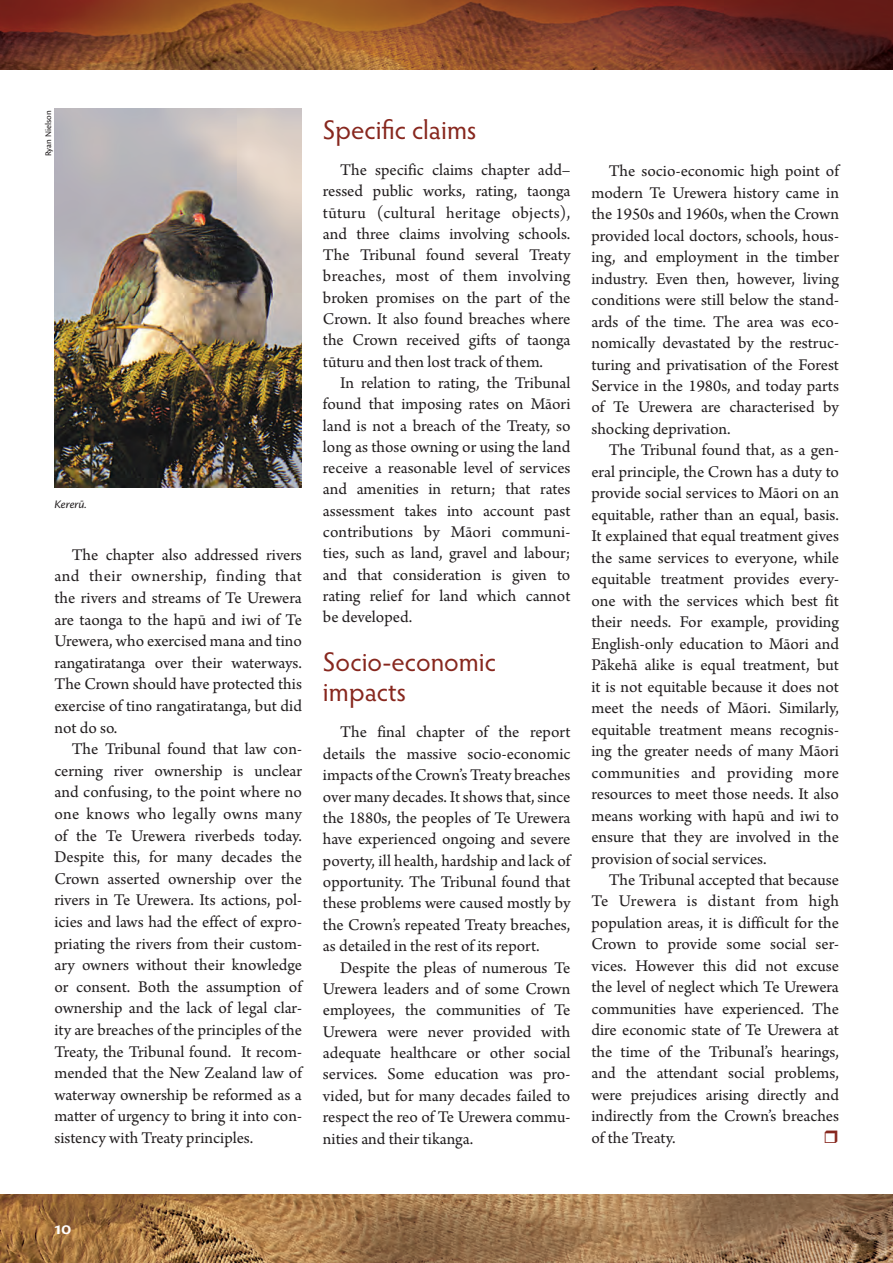
<style>
.page{position:relative;width:893px;height:1263px;background:#fff}
.page>*{position:absolute;margin:0;border:0;box-sizing:border-box;transform-origin:0 0}
.B_Heading{font:27px/30px "Hypatia Sans Pro";color:#87271e}
.t1{font:600 19.5px "Cronos Pro";color:#fff}
.Body_Text{font:17.25px/21.5px "Arno Pro";color:#231f20;text-align:justify}
.t2{font:12px "Cronos Pro Capt It";letter-spacing:-.005em;color:#231f20}
.Picture_Credit_Left{font:9px "Cronos Pro Capt";color:#231f20}
</style>
<div class="page">
<img style="left:0;top:0;width:893px;height:70px">
<img style="left:0;top:1194px;width:893px;height:69px">
<img style="left:54px;top:109px;width:248px;height:378px">
<p class="Picture_Credit_Left" style="left:43px;top:156px;width:47px;rotate:-90deg">Ryan Nielson</p>
<p class="t2" style="left:54px;top:498px;width:34px">Kererū.</p>
<p class="Body_Text" style="left:54px;top:545px;width:249px;text-indent:17px">The chapter also addressed rivers and their ownership, finding that the rivers and streams of Te Urewera are taonga to the hapū and iwi of Te Urewera, who exercised mana and tino rangatiratanga over their waterways.<br>The Crown should have protected this exercise of tino rangatiratanga, but did not do so.</p>
<p class="Body_Text" style="left:54px;top:739px;width:249px;text-indent:17px">The Tribunal found that law con&shy;cerning river ownership is unclear and confusing, to the point where no one knows who legally owns many of the Te Urewera riverbeds today.<br>Despite this, for many decades the Crown asserted ownership over the rivers in Te Urewera. Its actions, pol&shy;icies and laws had the effect of expro&shy;priating the rivers from their custom&shy;ary owners without their knowledge or consent. Both the assumption of ownership and the lack of legal clar&shy;ity are breaches of the principles of the Treaty, the Tribunal found. It recom&shy;mended that the New Zealand law of waterway ownership be reformed as a matter of urgency to bring it into con&shy;sistency with Treaty principles.</p>
<p class="B_Heading" style="left:323px;top:114px;width:155px">Specific claims</p>
<p class="Body_Text" style="left:323px;top:160px;width:249px;text-indent:17px">The specific claims chapter add– ressed public works, rating, taonga tūturu (cultural heritage objects), and three claims involving schools.<br>The Tribunal found several Treaty breaches, most of them involving broken promises on the part of the Crown. It also found breaches where the Crown received gifts of taonga tūturu and then lost track of them.</p>
<p class="Body_Text" style="left:323px;top:373px;width:249px;text-indent:17px">In relation to rating, the Tribunal found that imposing rates on Māori land is not a breach of the Treaty, so long as those owning or using the land receive a reasonable level of services and amenities in return; that rates assessment takes into account past contributions by Māori communi&shy;ties, such as land, gravel and labour; and that consideration is given to rating relief for land which cannot be developed.</p>
<p class="B_Heading" style="left:323px;top:646px;width:175px">Socio-economic impacts</p>
<p class="Body_Text" style="left:323px;top:722px;width:249px;text-indent:17px">The final chapter of the report details the massive socio-economic impacts of the Crown’s Treaty breaches over many decades. It shows that, since the 1880s, the peoples of Te Urewera have experienced ongoing and severe poverty, ill health, hardship and lack of opportunity. The Tribunal found that these problems were caused mostly by the Crown’s repeated Treaty breaches, as detailed in the rest of its report.</p>
<p class="Body_Text" style="left:323px;top:957px;width:249px;text-indent:17px">Despite the pleas of numerous Te Urewera leaders and of some Crown employees, the communities of Te Urewera were never provided with adequate healthcare or other social services. Some education was pro&shy;vided, but for many decades failed to respect the reo of Te Urewera commu&shy;nities and their tikanga.</p>
<p class="Body_Text" style="left:591px;top:161px;width:249px;text-indent:17px">The socio-economic high point of modern Te Urewera history came in the 1950s and 1960s, when the Crown provided local doctors, schools, hous&shy;ing, and employment in the timber industry. Even then, however, living conditions were still below the stand&shy;ards of the time. The area was eco&shy;nomically devastated by the restruc&shy;turing and privatisation of the Forest Service in the 1980s, and today parts of Te Urewera are characterised by shocking deprivation.</p>
<p class="Body_Text" style="left:591px;top:440px;width:249px;text-indent:17px">The Tribunal found that, as a gen&shy;eral principle, the Crown has a duty to provide social services to Māori on an equitable, rather than an equal, basis.<br>It explained that equal treatment gives the same services to everyone, while equitable treatment provides every&shy;one with the services which best fit their needs. For example, providing English-only education to Māori and Pākehā alike is equal treatment, but it is not equitable because it does not meet the needs of Māori. Similarly, equitable treatment means recognis&shy;ing the greater needs of many Māori communities and providing more resources to meet those needs. It also means working with hapū and iwi to ensure that they are involved in the provision of social services.</p>
<p class="Body_Text" style="left:591px;top:870px;width:249px;text-indent:17px">The Tribunal accepted that because Te Urewera is distant from high population areas, it is difficult for the Crown to provide some social ser&shy;vices. However this did not excuse the level of neglect which Te Urewera communities have experienced. The dire economic state of Te Urewera at the time of the Tribunal’s hearings, and the attendant social problems, were prejudices arising directly and indirectly from the Crown’s breaches of the Treaty.</p>
<p class="t1" style="left:54px;top:1217px;width:19px">10</p>
</div>
